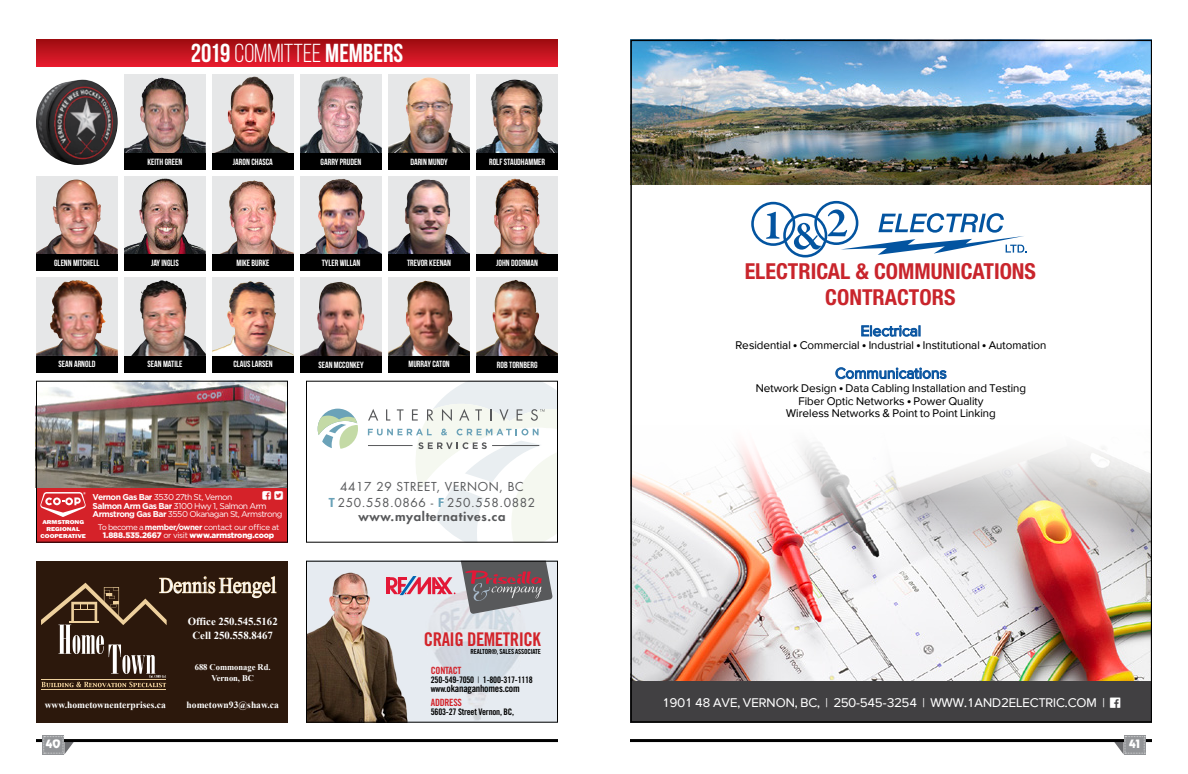
<style>
.page{position:relative;width:1188px;height:774px;background:#fff}
.page>*{position:absolute;margin:0;border:0;box-sizing:border-box;transform-origin:0 0}
.t1{font:700 26px "Bebas Neue";color:#fff}
.t2{font:23px "Times New Roman";color:#fff;scale:.87 1}
.t3{font:700 condensed 22px/26.4px "Helvetica Neue LT Std";color:#c9252c;text-align:center}
.t4{font:18.9px "Trade Gothic LT Std Bd Cn 20";letter-spacing:-.025em;color:#d2232a}
.t5{font:15.4px "Proxima Sans";color:#0854a0}
.t6{font:13px "Proxima Sans";color:#fff}
.t7{font:12px/16px "Futura Std";letter-spacing:.05em;color:#58595b;text-align:center}
.t8{font:800 12px "Futura Std";letter-spacing:.05em;color:#58595b;scale:1.1 1}
.t9{font:11.5px/12.8px "Proxima Sans";color:#000;text-align:center}
.t10{font:700 10.8px/14.9px "Times New Roman";color:#fff;text-align:center}
.t11{font:10.4px "Revue Std";color:#fff}
.t12{font:10px/13.9px "Trade Gothic LT Std Bd Cn 20";letter-spacing:-.025em;color:#000}
.t13{font:10px "Trade Gothic LT Std Bd Cn 20";letter-spacing:-.025em;color:#d2232a}
.t14{font:700 9.5px "Times New Roman";color:#fff}
.t15{font:700 9px "Bebas Neue";color:#fff}
.t16{font:9px "Trade Gothic LT Std Bd Cn 20";letter-spacing:-.025em;color:#000}
.t17{font:700 8.8px/10.5px "Times New Roman";color:#fff;text-align:center}
.t18{font:8.5px/8.5px "Gotham";letter-spacing:-.06em;color:#fff}
.t19{font:8px/8px "Gotham";letter-spacing:-.04em;color:#fff;text-align:center}
.t20{font:7px "Trade Gothic LT Std Bd Cn 20";letter-spacing:-.025em;color:#000}
.t21{font:5.7px/6.8px "ITC Franklin Gothic Std Hvy";color:#fff;text-align:center;scale:1.2 1}
.s1{font-weight:400}
.s2{font-weight:700}
.s3{font-weight:900}
.s4{font-size:21.9px}
.s5{font-weight:800;color:#6aa2b8}
.s6{font-family:"Trade Gothic LT Std";font-weight:300}
.s7{font-size:9px}
.s8{color:#d2232a}
</style>
<div class="page">
<hr style="left:630px;top:739px;width:522px;height:3px;background:#000">
<div style="left:1124px;top:735px;width:22px;height:20px;background:#939598"></div>
<svg style="left:1114px;top:736px;width:31px;height:19px"></svg>
<hr style="left:36px;top:739px;width:522px;height:3px;background:#000">
<div style="left:42px;top:735px;width:22px;height:20px;background:#939598"></div>
<svg style="left:43px;top:736px;width:31px;height:19px"></svg>
<svg style="left:368px;top:383px;width:188px;height:158px"></svg>
<hr style="left:368px;top:445px;width:45px;height:1px;background:#58595b">
<hr style="left:492px;top:445px;width:47px;height:1px;background:#58595b">
<svg style="left:318px;top:409px;width:40px;height:40px"></svg>
<div style="left:306px;top:381px;width:252px;height:162px;border:1px solid #000"></div>
<img style="left:410px;top:563px;width:146px;height:158px">
<img style="left:308px;top:563px;width:102px;height:158px">
<hr style="left:386px;top:577px;width:3px;height:17px;background:#e31837">
<svg style="left:388px;top:563px;width:165px;height:51px;background:#ad99a1"></svg>
<div style="left:306px;top:561px;width:252px;height:162px;border:1px solid #000"></div>
<svg style="left:36px;top:40px;width:522px;height:27px;background:#c4141f"></svg>
<div style="left:476px;top:278px;width:82px;height:78px;background:#e6e7e8"></div>
<img style="left:476px;top:280px;width:82px;height:76px">
<div style="left:476px;top:356px;width:82px;height:16px;background:#000"></div>
<div style="left:476px;top:176px;width:82px;height:79px;background:#e6e7e8"></div>
<img style="left:491px;top:179px;width:58px;height:76px">
<div style="left:476px;top:255px;width:82px;height:16px;background:#000"></div>
<div style="left:124px;top:75px;width:82px;height:78px;background:#e6e7e8"></div>
<img style="left:124px;top:78px;width:82px;height:75px">
<div style="left:124px;top:153px;width:82px;height:16px;background:#000"></div>
<div style="left:36px;top:176px;width:82px;height:79px;background:#e6e7e8"></div>
<img style="left:36px;top:180px;width:82px;height:75px">
<div style="left:36px;top:255px;width:82px;height:16px;background:#000"></div>
<div style="left:300px;top:176px;width:82px;height:79px;background:#e6e7e8"></div>
<img style="left:303px;top:179px;width:79px;height:76px">
<div style="left:300px;top:255px;width:82px;height:16px;background:#000"></div>
<div style="left:388px;top:277px;width:82px;height:79px;background:#e6e7e8"></div>
<img style="left:388px;top:281px;width:82px;height:75px">
<div style="left:388px;top:356px;width:82px;height:16px;background:#000"></div>
<div style="left:212px;top:277px;width:82px;height:79px;background:#e6e7e8"></div>
<img style="left:212px;top:282px;width:82px;height:74px">
<div style="left:212px;top:356px;width:82px;height:16px;background:#000"></div>
<div style="left:300px;top:278px;width:82px;height:78px;background:#e6e7e8"></div>
<img style="left:300px;top:282px;width:82px;height:74px">
<div style="left:300px;top:356px;width:82px;height:16px;background:#000"></div>
<div style="left:124px;top:176px;width:82px;height:79px;background:#e6e7e8"></div>
<img style="left:124px;top:179px;width:82px;height:76px">
<div style="left:124px;top:255px;width:82px;height:16px;background:#000"></div>
<div style="left:388px;top:176px;width:82px;height:79px;background:#e6e7e8"></div>
<img style="left:388px;top:180px;width:82px;height:75px">
<div style="left:388px;top:255px;width:82px;height:16px;background:#000"></div>
<div style="left:212px;top:75px;width:82px;height:78px;background:#e6e7e8"></div>
<img style="left:214px;top:76px;width:75px;height:77px">
<div style="left:212px;top:153px;width:82px;height:16px;background:#000"></div>
<div style="left:300px;top:75px;width:82px;height:78px;background:#e6e7e8"></div>
<img style="left:300px;top:77px;width:82px;height:76px">
<div style="left:300px;top:153px;width:82px;height:16px;background:#000"></div>
<div style="left:36px;top:277px;width:82px;height:79px;background:#e6e7e8"></div>
<img style="left:36px;top:280px;width:82px;height:76px">
<div style="left:36px;top:356px;width:82px;height:16px;background:#000"></div>
<div style="left:124px;top:277px;width:82px;height:79px;background:#e6e7e8"></div>
<img style="left:131px;top:280px;width:75px;height:76px">
<div style="left:124px;top:356px;width:82px;height:16px;background:#000"></div>
<div style="left:388px;top:75px;width:82px;height:78px;background:#e6e7e8"></div>
<img style="left:388px;top:77px;width:82px;height:76px">
<div style="left:388px;top:153px;width:82px;height:16px;background:#000"></div>
<div style="left:476px;top:75px;width:82px;height:78px;background:#e6e7e8"></div>
<img style="left:476px;top:79px;width:82px;height:74px">
<div style="left:476px;top:153px;width:82px;height:16px;background:#000"></div>
<div style="left:212px;top:176px;width:82px;height:79px;background:#e6e7e8"></div>
<img style="left:218px;top:181px;width:76px;height:74px">
<div style="left:212px;top:255px;width:82px;height:16px;background:#000"></div>
<img style="left:36px;top:80px;width:82px;height:85px">
<div style="left:36px;top:487px;width:252px;height:56px;background:#d52229"></div>
<img style="left:38px;top:383px;width:248px;height:104px">
<svg style="left:40px;top:492px;width:46px;height:25px"></svg>
<div style="left:36px;top:381px;width:252px;height:162px;border:1px solid #000"></div>
<div style="left:36px;top:561px;width:252px;height:162px;background:#2c180c"></div>
<hr style="left:41px;top:689px;width:125px;height:1px;background:#eed09d">
<svg style="left:41px;top:576px;width:236px;height:111px"></svg>
<img style="left:633px;top:444px;width:516px;height:237px">
<div style="left:630px;top:681px;width:522px;height:42px;background:#414042"></div>
<svg style="left:861px;top:325px;width:59px;height:12px"></svg>
<svg style="left:836px;top:367px;width:111px;height:12px"></svg>
<img style="left:633px;top:43px;width:516px;height:142px">
<div style="left:630px;top:40px;width:522px;height:683px;border:2px solid #000"></div>
<svg style="left:751px;top:201px;width:276px;height:56px"></svg>
<h1 class="t1" style="left:191px;top:39px;width:214px">2019 <span class="s1">COMMITTEE</span> MEMBERS</h1>
<p class="t15" style="left:147px;top:157px;width:36px">KEITH GREEN</p>
<p class="t15" style="left:233px;top:157px;width:41px">JARON CHASCA</p>
<p class="t15" style="left:321px;top:157px;width:42px">GARRY PRUDEN</p>
<p class="t15" style="left:410px;top:157px;width:39px">DARIN MUNDY</p>
<p class="t15" style="left:489px;top:157px;width:58px">ROLF STAUDHAMMER</p>
<p class="t15" style="left:54px;top:258px;width:47px">GLENN MITCHELL</p>
<p class="t15" style="left:322px;top:258px;width:40px">TYLER WILLAN</p>
<p class="t15" style="left:151px;top:258px;width:29px">JAY INGLIS</p>
<p class="t15" style="left:407px;top:258px;width:46px">TREVOR KEENAN</p>
<p class="t15" style="left:236px;top:258px;width:34px">MIKE BURKE</p>
<p class="t15" style="left:496px;top:258px;width:43px">JOHN DOORMAN</p>
<p class="t15" style="left:58px;top:359px;width:38px">SEAN ARNOLD</p>
<p class="t15" style="left:147px;top:359px;width:37px">SEAN MATILE</p>
<p class="t15" style="left:233px;top:359px;width:41px">CLAUS LARSEN</p>
<p class="t15" style="left:318px;top:360px;width:47px">SEAN MCCONKEY</p>
<p class="t15" style="left:408px;top:359px;width:43px">MURRAY CATON</p>
<p class="t15" style="left:497px;top:360px;width:42px">ROB TORNBERG</p>
<p class="t18" style="left:93px;top:493px;width:191px"><span class="s2">Vernon Gas Bar</span> 3530 27th St, Vernon<br><span class="s2">Salmon Arm Gas Bar</span> 3100 Hwy 1, Salmon Arm<br><span class="s2">Armstrong Gas Bar</span> 3550 Okanagan St, Armstrong</p>
<p class="t21" style="left:40px;top:519px;width:39px">ARMSTRONG<br>REGIONAL<br>COOPERATIVE</p>
<p class="t19" style="left:98px;top:523px;width:183px">To become a <span class="s2">member/owner</span> contact our office at<br><span class="s3">1.888.535.2667</span> or visit <span class="s3">www.armstrong.coop</span></p>
<h2 class="t2" style="left:159px;top:570px;width:136px"><span class="s4">D</span>ennis <span class="s4">H</span>engel</h2>
<p class="t10" style="left:188px;top:613px;width:92px">Office 250.545.5162<br>Cell 250.558.8467</p>
<h3 class="t7" style="left:329px;top:478px;width:208px">4417 29 STREET, VERNON, BC<br><span class="s5">T</span> 250.558.0866 - <span class="s5">F</span> 250.558.0882</h3>
<h3 class="t8" style="left:358px;top:509px;width:135px">www.myalternatives.ca</h3>
<h3 class="t4" style="left:424px;top:628px;width:119px">CRAIG DEMETRICK</h3>
<p class="t20" style="left:471px;top:647px;width:72px">REALTOR®, SALES ASSOCIATE</p>
<h3 class="t3" style="left:745px;top:257px;width:293px">ELECTRICAL &amp; COMMUNICATIONS<br>CONTRACTORS</h3>
<h3 class="t5" style="left:861px;top:322px;width:62px">Electrical</h3>
<p class="t9" style="left:735px;top:339px;width:312px">Residential • Commercial • Industrial • Institutional • Automation</p>
<h3 class="t5" style="left:835px;top:365px;width:113px">Communications</h3>
<p class="t9" style="left:756px;top:382px;width:272px">Network Design • Data Cabling Installation and Testing<br>Fiber Optic Networks • Power Quality<br>Wireless Networks &amp; Point to Point Linking</p>
<p class="t17" style="left:195px;top:662px;width:77px">688 Commonage Rd.<br>Vernon, BC</p>
<p class="t13" style="left:431px;top:664px;width:32px">CONTACT</p>
<p class="t16" style="left:431px;top:674px;width:104px">250-549-7050 <span class="s6">|</span> 1-800-317-1118</p>
<p class="t12" style="left:431px;top:681px;width:90px"><span class="s7">www.</span>okanaganhomes.com<br><span class="s8">ADDRESS</span></p>
<p class="t16" style="left:431px;top:706px;width:85px">5603-27 Street Vernon, BC,</p>
<p class="t14" style="left:45px;top:698px;width:123px">www.hometownenterprises.ca</p>
<p class="t14" style="left:187px;top:698px;width:94px">hometown93@shaw.ca</p>
<h3 class="t6" style="left:662px;top:695px;width:444px">1901 48 AVE, VERNON, BC, | 250-545-3254 | WWW.1AND2ELECTRIC.COM |</h3>
<p class="t11" style="left:46px;top:737px;width:16px">40</p>
<p class="t11" style="left:1129px;top:737px;width:12px">41</p>
</div>
